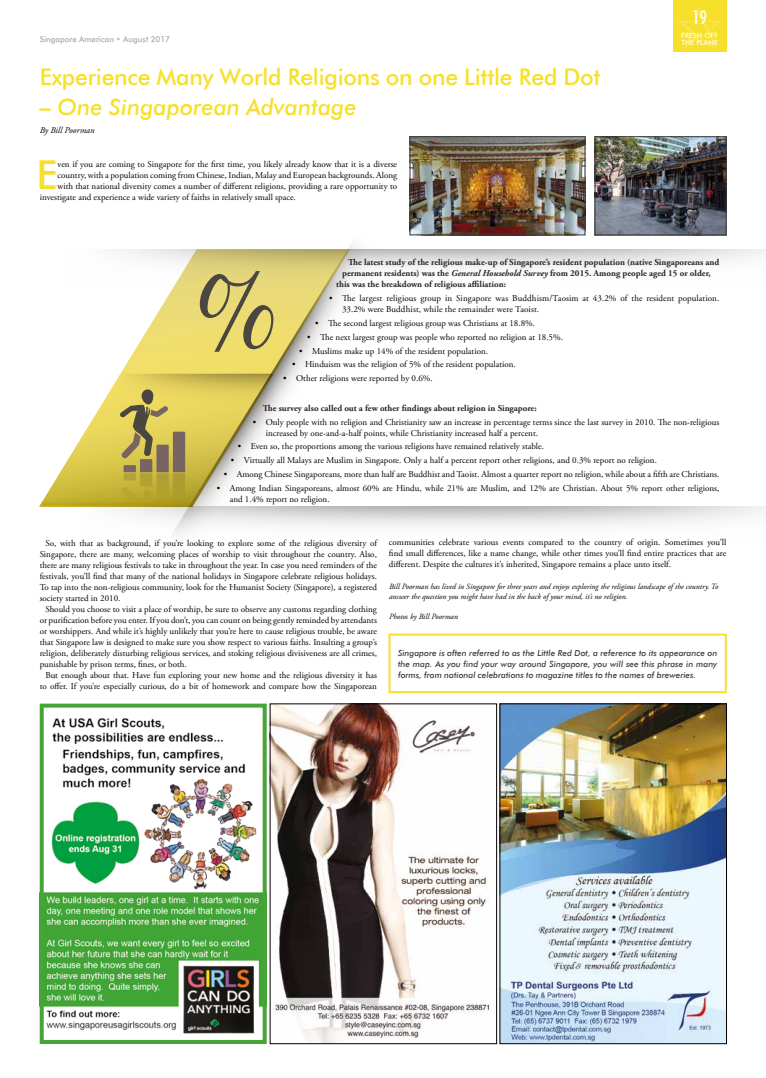
<style>
.page{position:relative;width:766px;height:1078px;background:#fff}
.page>*{position:absolute;margin:0;border:0;box-sizing:border-box;transform-origin:0 0}
.t1{font:39.8px "Futuri Regular SWFTE";color:#f7e02b}
.t2{font:23px "Futuri Regular SWFTE";letter-spacing:-.01em;color:#f7e02b}
.t3{font:23px "Futuri Italic SWFTE";color:#f7e02b}
.t4{font:18.7px "Futuri Condensed Regular SWFTE";color:#fff}
.t5{font:9px/11px "Adobe Garamond Pro";color:#000}
.t6{font:700 9px "Adobe Garamond Pro";color:#282827}
.t7{font:italic 9px "Adobe Garamond Pro";color:#000}
.t8{font:8.5px/11px "Futuri Italic SWFTE";color:#3c3c3b;text-align:justify}
.t9{font:italic 8px/10px "Adobe Garamond Pro";color:#000}
.t10{font:8px "Futuri Heavy Regular SWFTE";color:#b3b2b2}
.t11{font:7.2px/7.5px "Futuri Regular SWFTE";color:#fff}
.s1{font-style:italic}
</style>
<div class="page">
<div style="left:673px;top:0;width:53px;height:51px;background:#f7e02b"></div>
<svg style="left:677px;top:4px;width:45px;height:44px"></svg>
<svg style="left:60px;top:306px;width:102px;height:167px"></svg>
<svg style="left:162px;top:242px;width:233px;height:265px"></svg>
<svg style="left:39px;top:473px;width:154px;height:34px;background:#c3b23f"></svg>
<div style="left:123px;top:465px;width:13px;height:7px;background:#776463"></div>
<div style="left:140px;top:459px;width:12px;height:13px;background:#776463"></div>
<div style="left:156px;top:444px;width:13px;height:28px;background:#776463"></div>
<div style="left:173px;top:431px;width:12px;height:41px;background:#776463"></div>
<svg style="left:102px;top:373px;width:171px;height:85px;background:#d1c26c"></svg>
<svg style="left:115px;top:249px;width:650px;height:44px"></svg>
<svg style="left:116px;top:507px;width:649px;height:28px"></svg>
<svg style="left:200px;top:271px;width:73px;height:81px;background:#c3b667"></svg>
<div style="left:388px;top:633px;width:338px;height:60px;border:2px solid #f7e02b"></div>
<img style="left:411px;top:138px;width:172px;height:95px">
<div style="left:409px;top:136px;width:176px;height:99px;border:1px solid #3c3c3b"></div>
<img style="left:596px;top:138px;width:128px;height:95px">
<div style="left:594px;top:136px;width:132px;height:99px;border:1px solid #3c3c3b"></div>
<img style="left:45px;top:718px;width:216px;height:316px">
<div style="left:40px;top:703px;width:226px;height:340px;border:4px solid #45a535"></div>
<img style="left:501px;top:705px;width:223px;height:336px">
<img style="left:272px;top:705px;width:218px;height:336px">
<h3 class="t4" style="left:692px;top:6px;width:16px">19</h3>
<p class="t10" style="left:40px;top:34px;width:132px">Singapore American · August 2017</p>
<p class="t11" style="left:681px;top:31px;width:38px">FRESH OFF<br>THE PLANE</p>
<h2 class="t2" style="left:40px;top:62px;width:562px">Experience Many World Religions on one Little Red Dot</h2>
<h2 class="t3" style="left:40px;top:92px;width:318px">– One Singaporean Advantage</h2>
<p class="t7" style="left:40px;top:124px;width:57px">By Bill Poorman</p>
<h1 class="t1" style="left:36px;top:150px;width:23px">E</h1>
<p class="t5" style="left:58px;top:159px;width:341px">ven if you are coming to Singapore for the first time, you likely already know that it is a diverse</p>
<p class="t5" style="left:58px;top:170px;width:341px">country, with a population coming from Chinese, Indian, Malay and European backgrounds. Along</p>
<p class="t5" style="left:58px;top:181px;width:341px">with that national diversity comes a number of different religions, providing a rare opportunity to</p>
<p class="t5" style="left:40px;top:192px;width:257px">investigate and experience a wide variety of faiths in relatively small space.</p>
<p class="t6" style="left:348px;top:257px;width:372px">The latest study of the religious make-up of Singapore’s resident population (native Singaporeans and</p>
<p class="t6" style="left:342px;top:268px;width:370px">permanent residents) was the <span class="s1">General Household Survey</span> from 2015. Among people aged 15 or older,</p>
<p class="t6" style="left:336px;top:279px;width:171px">this was the breakdown of religious affiliation:</p>
<p class="t5" style="left:342px;top:293px;width:378px;text-indent:-13px">• The largest religious group in Singapore was Buddhism/Taosim at 43.2% of the resident population.<br>33.2% were Buddhist, while the remainder were Taoist.</p>
<p class="t5" style="left:315px;top:318px;width:221px">• The second largest religious group was Christians at 18.8%.</p>
<p class="t5" style="left:307px;top:331px;width:257px">• The next largest group was people who reported no religion at 18.5%.</p>
<p class="t5" style="left:299px;top:345px;width:190px">• Muslims make up 14% of the resident population.</p>
<p class="t5" style="left:292px;top:359px;width:225px">• Hinduism was the religion of 5% of the resident population.</p>
<p class="t5" style="left:283px;top:373px;width:151px">• Other religions were reported by 0.6%.</p>
<p class="t6" style="left:263px;top:402px;width:275px">The survey also called out a few other findings about religion in Singapore:</p>
<p class="t5" style="left:266px;top:416px;width:455px;text-indent:-13px">• Only people with no religion and Christianity saw an increase in percentage terms since the last survey in 2010. The non-religious increased by one-and-a-half points, while Christianity increased half a percent.</p>
<p class="t5" style="left:238px;top:441px;width:307px">• Even so, the proportions among the various religions have remained relatively stable.</p>
<p class="t5" style="left:231px;top:455px;width:427px">• Virtually all Malays are Muslim in Singapore. Only a half a percent report other religions, and 0.3% report no religion.</p>
<p class="t5" style="left:224px;top:469px;width:497px">• Among Chinese Singaporeans, more than half are Buddhist and Taoist. Almost a quarter report no religion, while about a fifth are Christians.</p>
<p class="t5" style="left:230px;top:483px;width:491px;text-indent:-13px">• Among Indian Singaporeans, almost 60% are Hindu, while 21% are Muslim, and 12% are Christian. About 5% report other religions, and 1.4% report no religion.</p>
<p class="t5" style="left:40px;top:537px;width:340px;text-indent:6px">So, with that as background, if you’re looking to explore some of the religious diversity of Singapore, there are many, welcoming places of worship to visit throughout the country. Also, there are many religious festivals to take in throughout the year. In case you need reminders of the festivals, you’ll find that many of the national holidays in Singapore celebrate religious holidays.<br>To tap into the non-religious community, look for the Humanist Society (Singapore), a registered society started in 2010.</p>
<p class="t5" style="left:40px;top:603px;width:339px;text-align:justify;text-indent:6px">Should you choose to visit a place of worship, be sure to observe any customs regarding clothing or purification before you enter. If you don’t, you can count on being gently reminded by attendants or worshippers. And while it’s highly unlikely that you’re here to cause religious trouble, be aware that Singapore law is designed to make sure you show respect to various faiths. Insulting a group’s religion, deliberately disturbing religious services, and stoking religious divisiveness are all crimes, punishable by prison terms, fines, or both.</p>
<p class="t5" style="left:40px;top:669px;width:339px;text-align:right">But enough about that. Have fun exploring your new home and the religious diversity it has to offer. If you’re especially curious, do a bit of homework and compare how the Singaporean</p>
<p class="t5" style="left:389px;top:537px;width:338px;text-align:justify">communities celebrate various events compared to the country of origin. Sometimes you’ll find small differences, like a name change, while other times you’ll find entire practices that are different. Despite the cultures it’s inherited, Singapore remains a place unto itself.</p>
<p class="t9" style="left:389px;top:581px;width:331px">Bill Poorman has lived in Singapore for three years and enjoys exploring the religious landscape of the country. To answer the question you might have had in the back of your mind, it’s no religion.</p>
<p class="t9" style="left:389px;top:611px;width:71px">Photos by Bill Poorman</p>
<p class="t8" style="left:398px;top:647px;width:320px">Singapore is often referred to as the Little Red Dot, a reference to its appearance on the map. As you find your way around Singapore, you will see this phrase in many forms, from national celebrations to magazine titles to the names of breweries.</p>
</div>
